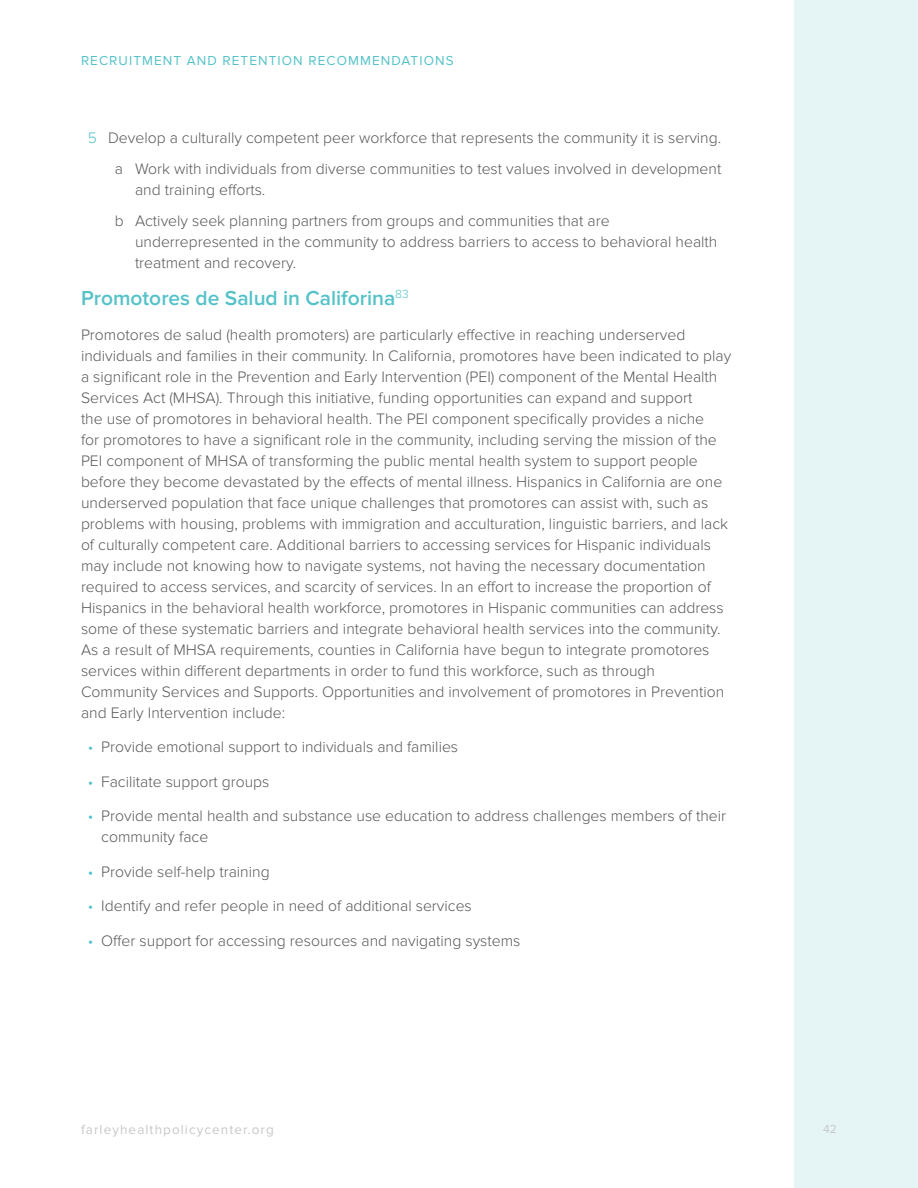
<style>
.page{position:relative;width:918px;height:1188px;background:#fff}
.page>*{position:absolute;margin:0;border:0;box-sizing:border-box;transform-origin:0 0}
.H3_Headings{font:600 21px "Proxima Nova";color:#54c2c8}
.COPY{font:300 15.75px/21px "Proxima Nova";color:#57585a}
.Numbered_Bullets{font:300 15.75px "Proxima Nova";color:#57585a}
.t1{font:13.5px "Proxima Nova";letter-spacing:.08em;color:#54c2c8}
.t2{font:13.5px "Proxima Nova";letter-spacing:.08em;color:#c7c8ca}
.t3{font:12px "Proxima Nova";color:#c7c8ca}
.s1{color:#54c2c8}
</style>
<div class="page">
<div style="left:794px;top:0;width:124px;height:1188px;background:#e5f4f5"></div>
<p class="t1" style="left:81px;top:52px;width:374px">RECRUITMENT AND RETENTION RECOMMENDATIONS</p>
<p class="Numbered_Bullets" style="left:88px;top:129px;width:635px"><span class="s1">5</span> Develop a culturally competent peer workforce that represents the community it is serving.</p>
<p class="COPY" style="left:135px;top:158px;width:588px;text-indent:-20px">a Work with individuals from diverse communities to test values involved in development and training efforts.</p>
<p class="COPY" style="left:135px;top:210px;width:584px;text-indent:-20px">b Actively seek planning partners from groups and communities that are underrepresented in the community to address barriers to access to behavioral health treatment and recovery.</p>
<p class="H3_Headings" style="left:81px;top:286px;width:329px">Promotores de Salud in Califorina<sup>83</sup></p>
<p class="COPY" style="left:81px;top:324px;width:652px">Promotores de salud (health promoters) are particularly effective in reaching underserved individuals and families in their community. In California, promotores have been indicated to play a significant role in the Prevention and Early Intervention (PEI) component of the Mental Health Services Act (MHSA). Through this initiative, funding opportunities can expand and support<br>the use of promotores in behavioral health. The PEI component specifically provides a niche<br>for promotores to have a significant role in the community, including serving the mission of the PEI component of MHSA of transforming the public mental health system to support people before they become devastated by the effects of mental illness. Hispanics in California are one underserved population that face unique challenges that promotores can assist with, such as problems with housing, problems with immigration and acculturation, linguistic barriers, and lack of culturally competent care. Additional barriers to accessing services for Hispanic individuals may include not knowing how to navigate systems, not having the necessary documentation required to access services, and scarcity of services. In an effort to increase the proportion of Hispanics in the behavioral health workforce, promotores in Hispanic communities can address some of these systematic barriers and integrate behavioral health services into the community.<br>As a result of MHSA requirements, counties in California have begun to integrate promotores services within different departments in order to fund this workforce, such as through Community Services and Supports. Opportunities and involvement of promotores in Prevention and Early Intervention include:</p>
<p class="COPY" style="left:88px;top:737px;width:372px"><span class="s1">•</span> Provide emotional support to individuals and families</p>
<p class="COPY" style="left:88px;top:771px;width:183px"><span class="s1">•</span> Facilitate support groups</p>
<p class="COPY" style="left:101px;top:806px;width:627px;text-indent:-14px"><span class="s1">•</span> Provide mental health and substance use education to address challenges members of their community face</p>
<p class="COPY" style="left:88px;top:861px;width:183px"><span class="s1">•</span> Provide self-help training</p>
<p class="COPY" style="left:88px;top:896px;width:386px"><span class="s1">•</span> Identify and refer people in need of additional services</p>
<p class="COPY" style="left:88px;top:930px;width:434px"><span class="s1">•</span> Offer support for accessing resources and navigating systems</p>
<p class="t2" style="left:81px;top:1122px;width:194px">farleyhealthpolicycenter.org</p>
<p class="t3" style="left:823px;top:1122px;width:15px">42</p>
</div>
